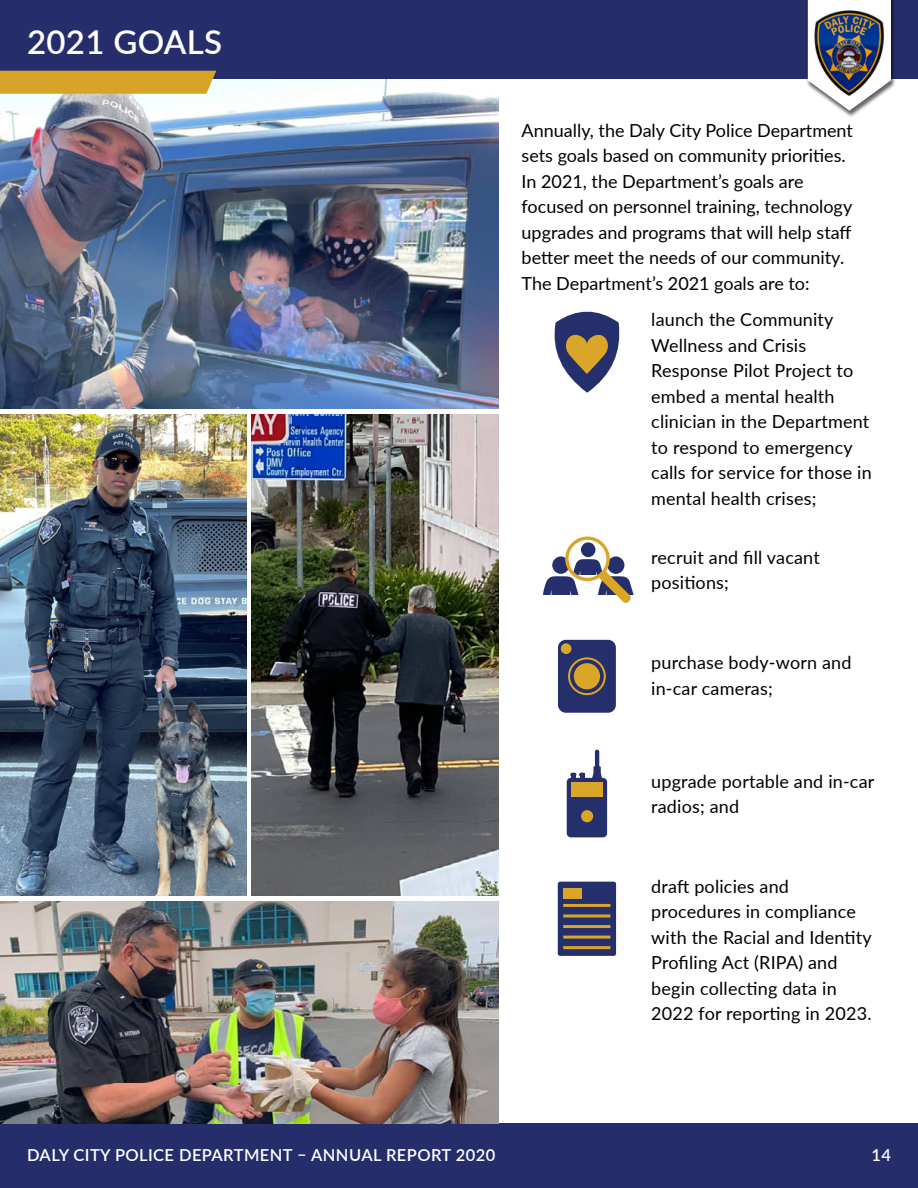
<style>
.page{position:relative;width:918px;height:1188px;background:#fff}
.page>*{position:absolute;margin:0;border:0;box-sizing:border-box;transform-origin:0 0}
.t1{font:600 33px "Lato";letter-spacing:.01em;color:#fff}
.t2{font:18px/25.5px "Lato";letter-spacing:.01em;color:#000}
.t3{font:600 16.5px "Lato";letter-spacing:.025em;color:#fff}
</style>
<div class="page">
<div style="left:0;top:0;width:918px;height:79px;background:#252e6b"></div>
<div style="left:0;top:1123px;width:918px;height:65px;background:#252e6b"></div>
<div style="left:806px;top:0;width:90px;height:118px;background:#000;opacity:.6"></div>
<svg style="left:808px;top:0;width:83px;height:111px"></svg>
<img style="left:814px;top:10px;width:71px;height:87px">
<svg style="left:554px;top:311px;width:66px;height:82px"></svg>
<div style="left:581px;top:542px;width:14px;height:15px;background:#252f6b;border-radius:50%"></div>
<svg style="left:607px;top:556px;width:17px;height:18px"></svg>
<svg style="left:552px;top:556px;width:17px;height:18px"></svg>
<div style="left:565px;top:537px;width:45px;height:44px;border:3px solid #d9a629;border-radius:50%"></div>
<svg style="left:543px;top:559px;width:91px;height:44px"></svg>
<div style="left:567px;top:778px;width:40px;height:59px;background:#252f6b;border-radius:4px"></div>
<svg style="left:592px;top:766px;width:11px;height:12px"></svg>
<hr style="left:595px;top:750px;width:4px;height:36px;background:#252f6b;border-radius:2px">
<div style="left:572px;top:782px;width:31px;height:15px;background:#d9a629"></div>
<svg style="left:570px;top:773px;width:15px;height:5px"></svg>
<div style="left:581px;top:810px;width:12px;height:12px;background:#d9a629;border-radius:50%"></div>
<div style="left:558px;top:640px;width:58px;height:73px;background:#252f6b;border-radius:8px"></div>
<div style="left:574px;top:663px;width:26px;height:26px;background:#d9a629;border-radius:50%"></div>
<div style="left:568px;top:657px;width:38px;height:38px;border:2px solid #d9a629;border-radius:50%"></div>
<div style="left:561px;top:643px;width:10px;height:11px;background:#d9a629;border-radius:50%"></div>
<div style="left:558px;top:882px;width:58px;height:74px;background:#252f6b;border-radius:2px"></div>
<hr style="left:563px;top:914px;width:47px;height:3px;background:#d9a629">
<hr style="left:563px;top:904px;width:47px;height:3px;background:#d9a629">
<hr style="left:563px;top:925px;width:47px;height:3px;background:#d9a629">
<hr style="left:563px;top:936px;width:47px;height:3px;background:#d9a629">
<hr style="left:563px;top:946px;width:47px;height:3px;background:#d9a629">
<div style="left:563px;top:888px;width:19px;height:11px;background:#d9a629"></div>
<img style="left:0;top:415px;width:246px;height:481px">
<img style="left:252px;top:415px;width:247px;height:481px">
<img style="left:0;top:79px;width:499px;height:330px">
<img style="left:0;top:902px;width:499px;height:221px">
<div style="left:0;top:71px;width:216px;height:23px;background:#d7a429"></div>
<h1 class="t1" style="left:27px;top:18px;width:197px">2021 GOALS</h1>
<p class="t2" style="left:522px;top:116px;width:333px">Annually, the Daly City Police Department sets goals based on community priorities.<br>In 2021, the Department’s goals are focused on personnel training, technology upgrades and programs that will help staff better meet the needs of our community.<br>The Department’s 2021 goals are to:</p>
<p class="t2" style="left:651px;top:306px;width:222px">launch the Community<br>Wellness and Crisis<br>Response Pilot Project to embed a mental health clinician in the Department to respond to emergency calls for service for those in mental health crises;</p>
<p class="t2" style="left:651px;top:544px;width:170px">recruit and fill vacant positions;</p>
<p class="t2" style="left:651px;top:649px;width:202px">purchase body-worn and in-car cameras;</p>
<p class="t2" style="left:651px;top:767px;width:225px">upgrade portable and in-car radios; and</p>
<p class="t2" style="left:651px;top:872px;width:222px">draft policies and procedures in compliance with the Racial and Identity<br>Profiling Act (RIPA) and begin collecting data in<br>2022 for reporting in 2023.</p>
<p class="t3" style="left:27px;top:1143px;width:470px">DALY CITY POLICE DEPARTMENT – ANNUAL REPORT 2020</p>
<p class="t3" style="left:871px;top:1143px;width:21px">14</p>
</div>
